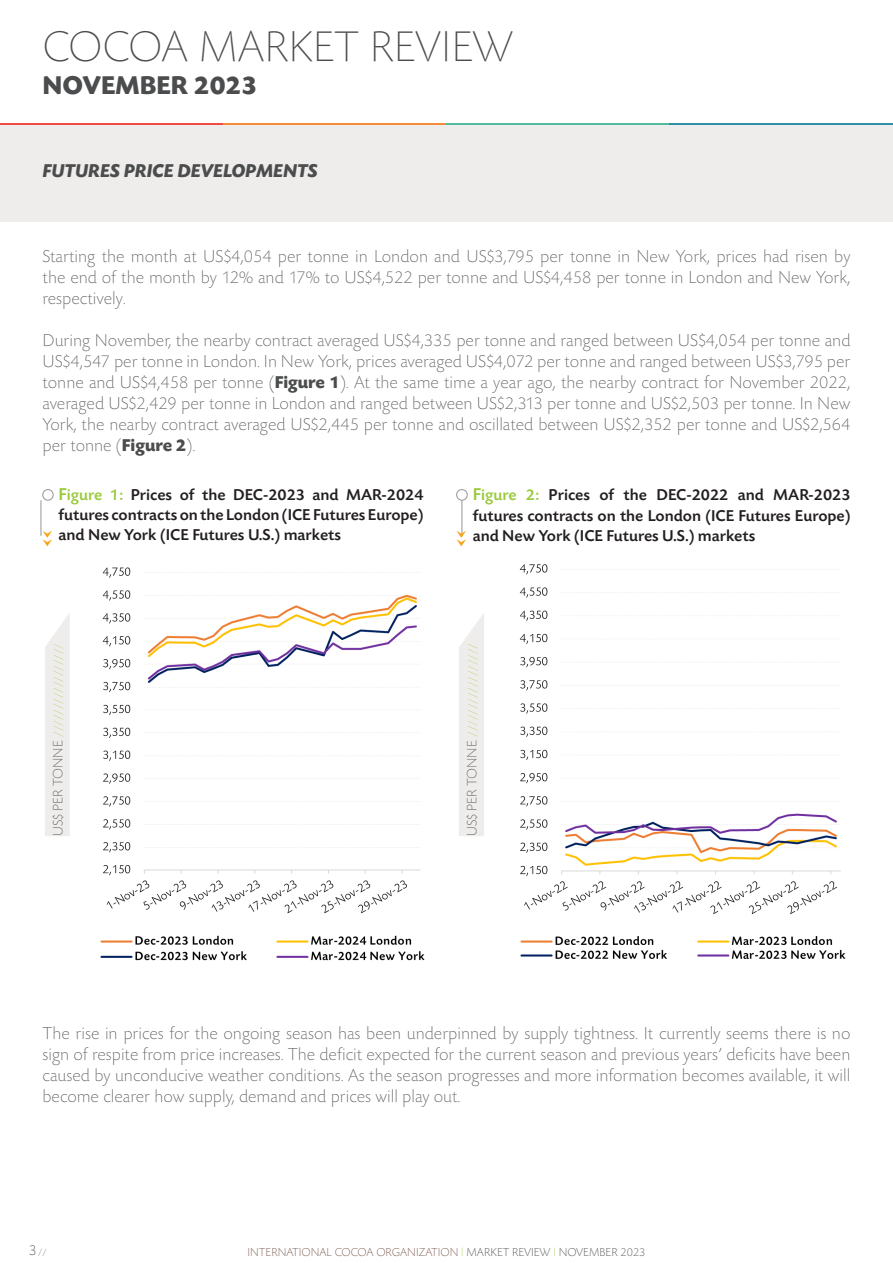
<style>
.page{position:relative;width:893px;height:1263px;background:#fff}
.page>*{position:absolute;margin:0;border:0;box-sizing:border-box;transform-origin:0 0}
.t1{font:200 45px "Today SBOP";color:#4b4c4d}
.t2{font:700 27px "Today SBOP";color:#4b4c4d}
.t3{font:italic 700 19.5px "Today SBOP";color:#4b4c4d}
.t4{font:200 18px/21px "Today SBOP";color:#4b4c4d;text-align:justify}
.t5{font:500 16.5px/19.8px "Today SBOP";color:#231f20;text-align:justify}
.t6{font:200 12px "Today SBOP";color:#5c3629}
.t7{font:200 9.9px "Today SBOP";color:#99ca3b}
.t8{font:200 7.5px "Today SBOP";color:#312f30}
.s1{font-weight:700}
.s2{font-size:18px;color:#99ca3b}
.s3{color:#99ca3b}
.s4{font-size:14.1px;color:#4b4c4d}
.s5{font-size:15px;color:#fff}
.s6{color:#312f30}
</style>
<div class="page">
<div style="left:0;top:125px;width:893px;height:97px;background:#efedeb"></div>
<hr style="left:0;top:123px;width:223px;height:2px;background:#f04a45">
<hr style="left:223px;top:123px;width:223px;height:2px;background:#f58c38">
<hr style="left:446px;top:123px;width:224px;height:2px;background:#54ba9c">
<hr style="left:670px;top:123px;width:223px;height:2px;background:#338fa8">
<hr style="left:41px;top:500px;width:1px;height:36px;background:#939598">
<svg style="left:45px;top:613px;width:25px;height:223px;background:#f0eeec"></svg>
<div style="left:43px;top:489px;width:10px;height:11px;border:1px solid #939598;border-radius:50%"></div>
<svg style="left:43px;top:531px;width:9px;height:15px"></svg>
<img style="left:100px;top:567px;width:325px;height:394px">
<hr style="left:462px;top:500px;width:1px;height:36px;background:#939598">
<svg style="left:459px;top:613px;width:25px;height:223px;background:#f0eeec"></svg>
<div style="left:456px;top:489px;width:11px;height:11px;border:1px solid #939598;border-radius:50%"></div>
<svg style="left:456px;top:531px;width:10px;height:15px"></svg>
<img style="left:519px;top:564px;width:327px;height:395px">
<p class="t1" style="left:43px;top:24px;width:473px">COCOA MARKET REVIEW</p>
<p class="t2" style="left:43px;top:71px;width:216px">NOVEMBER 2023</p>
<p class="t3" style="left:43px;top:161px;width:276px">FUTURES PRICE DEVELOPMENTS</p>
<p class="t4" style="left:43px;top:246px;width:809px">Starting the month at US$4,054 per tonne in London and US$3,795 per tonne in New York, prices had risen by the end of the month by 12% and 17% to US$4,522 per tonne and US$4,458 per tonne in London and New York, respectively.</p>
<p class="t4" style="left:43px;top:330px;width:809px">During November, the nearby contract averaged US$4,335 per tonne and ranged between US$4,054 per tonne and US$4,547 per tonne in London. In New York, prices averaged US$4,072 per tonne and ranged between US$3,795 per tonne and US$4,458 per tonne (<span class="s1">Figure 1</span>). At the same time a year ago, the nearby contract for November 2022, averaged US$2,429 per tonne in London and ranged between US$2,313 per tonne and US$2,503 per tonne. In New York, the nearby contract averaged US$2,445 per tonne and oscillated between US$2,352 per tonne and US$2,564 per tonne (<span class="s1">Figure 2</span>).</p>
<p class="t5" style="left:59px;top:486px;width:366px"><span class="s2">F</span><span class="s3">igure 1:</span> Prices of the DEC-2023 and MAR-2024 futures contracts on the London (ICE Futures Europe) and New York (ICE Futures U.S.) markets</p>
<p class="t7" style="left:53px;top:836px;width:194px;rotate:-90deg"><span class="s4">US$ PER TONNE</span> /////////////////</p>
<p class="t5" style="left:473px;top:484px;width:379px;line-height:21.6px"><span class="s2">F</span><span class="s3">igure 2:</span> Prices of the DEC-2022 and MAR-2023 futures contracts on the London (ICE Futures Europe)</p>
<p class="t5" style="left:473px;top:526px;width:284px">and New York (ICE Futures U.S.) markets</p>
<p class="t7" style="left:467px;top:836px;width:194px;rotate:-90deg"><span class="s4">US$ PER TONNE</span> /////////////////</p>
<p class="t4" style="left:43px;top:1024px;width:809px">The rise in prices for the ongoing season has been underpinned by supply tightness. It currently seems there is no sign of respite from price increases. The deficit expected for the current season and previous years’ deficits have been caused by unconducive weather conditions. As the season progresses and more information becomes available, it will become clearer how supply, demand and prices will play out.</p>
<p class="t8" style="left:29px;top:1247px;width:19px"><span class="s5">3</span> //</p>
<p class="t6" style="left:248px;top:1245px;width:399px">INTERNATIONAL COCOA ORGANIZATION <span class="s3">l</span> <span class="s6">MARKET REVIEW</span> <span class="s3">l</span> <span class="s6">NOVEMBER 2023</span></p>
</div>
